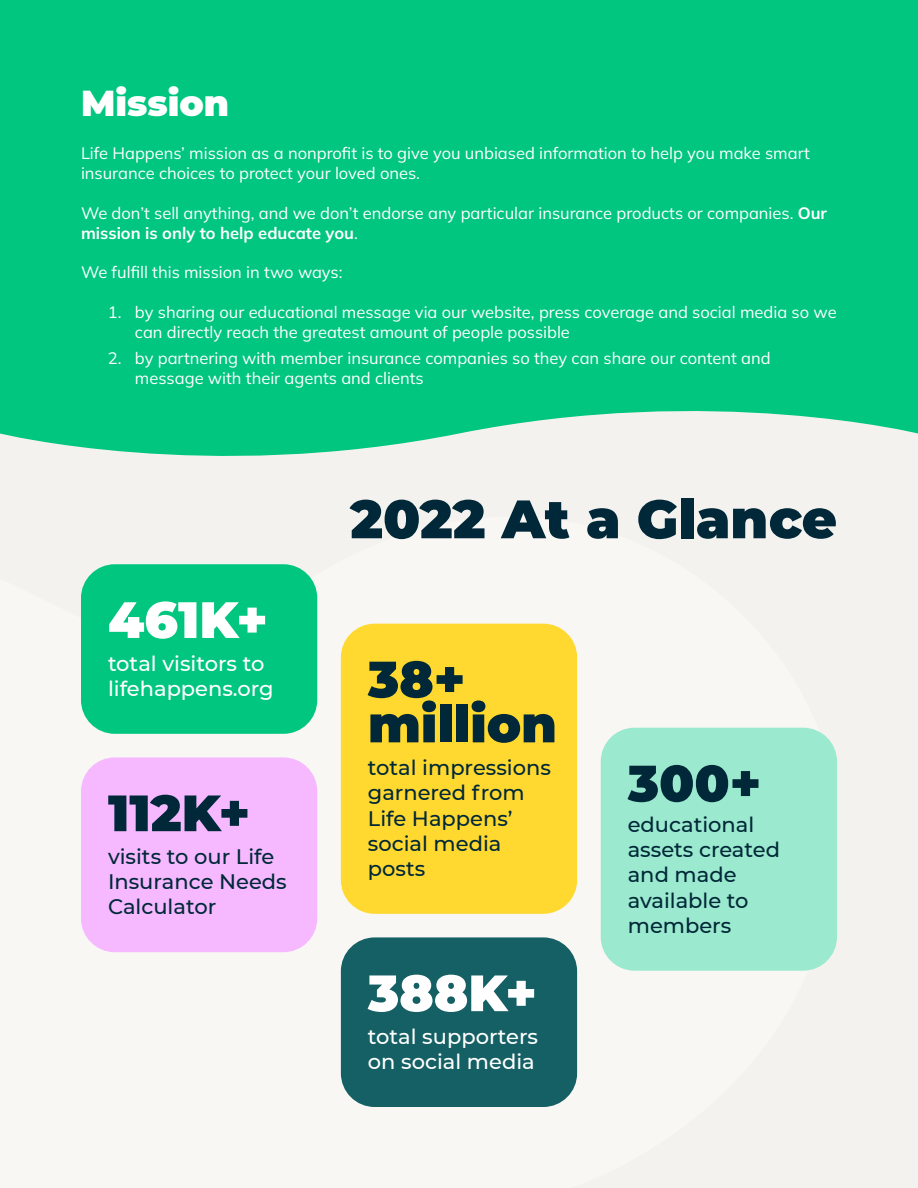
<style>
.page{position:relative;width:918px;height:1188px;background:#f4f2ef}
.page>*{position:absolute;margin:0;border:0;box-sizing:border-box;transform-origin:0 0}
.t1{font:900 54px "Montserrat";color:#002838}
.t2{font:900 51px/45px "Montserrat";color:#002838}
.t3{font:900 51px "Montserrat";color:#fff}
.t4{font:900 36px "Montserrat";color:#fff}
.t5{font:500 21px/25.2px "Montserrat";color:#002838}
.t6{font:500 21px/25.2px "Montserrat";color:#fff}
.t7{font:16.5px/19.8px "Mulish";color:#fff}
.s1{font-weight:700}
</style>
<div class="page">
<div style="left:0;top:0;width:918px;height:456px;background:#00c67f"></div>
<div style="left:81px;top:564px;width:236px;height:170px;background:#00c67f;border-radius:34px"></div>
<div style="left:81px;top:757px;width:236px;height:195px;background:#f6b9ff;border-radius:34px"></div>
<div style="left:341px;top:624px;width:236px;height:290px;background:#ffd92f;border-radius:34px"></div>
<div style="left:601px;top:728px;width:236px;height:243px;background:#9be9ce;border-radius:34px"></div>
<div style="left:341px;top:937px;width:236px;height:170px;background:#156064;border-radius:34px"></div>
<h3 class="t4" style="left:81px;top:76px;width:150px">Mission</h3>
<p class="t7" style="left:81px;top:143px;width:730px">Life Happens’ mission as a nonprofit is to give you unbiased information to help you make smart insurance choices to protect your loved ones.</p>
<p class="t7" style="left:81px;top:203px;width:748px">We don’t sell anything, and we don’t endorse any particular insurance products or companies. <span class="s1">Our mission is only to help educate you</span>.</p>
<p class="t7" style="left:81px;top:262px;width:263px">We fulfill this mission in two ways:</p>
<p class="t7" style="left:135px;top:302px;width:703px;text-indent:-27px">1. by sharing our educational message via our website, press coverage and social media so we can directly reach the greatest amount of people possible</p>
<p class="t7" style="left:135px;top:348px;width:637px;text-indent:-27px">2. by partnering with member insurance companies so they can share our content and message with their agents and clients</p>
<h2 class="t3" style="left:108px;top:582px;width:161px">461K+</h2>
<p class="t6" style="left:108px;top:650px;width:167px">total visitors to lifehappens.org</p>
<h2 class="t2" style="left:108px;top:787px;width:144px">112K+</h2>
<p class="t5" style="left:108px;top:843px;width:180px">visits to our Life<br>Insurance Needs<br>Calculator</p>
<h1 class="t1" style="left:350px;top:479px;width:488px">2022 At a Glance</h1>
<h2 class="t2" style="left:368px;top:654px;width:191px">38+ million</h2>
<p class="t5" style="left:368px;top:754px;width:185px">total impressions garnered from<br>Life Happens’ social media posts</p>
<h2 class="t3" style="left:368px;top:955px;width:171px">388K+</h2>
<p class="t6" style="left:368px;top:1023px;width:172px">total supporters on social media</p>
<h2 class="t2" style="left:628px;top:758px;width:135px">300+</h2>
<p class="t5" style="left:628px;top:811px;width:154px">educational assets created and made available to members</p>
</div>
